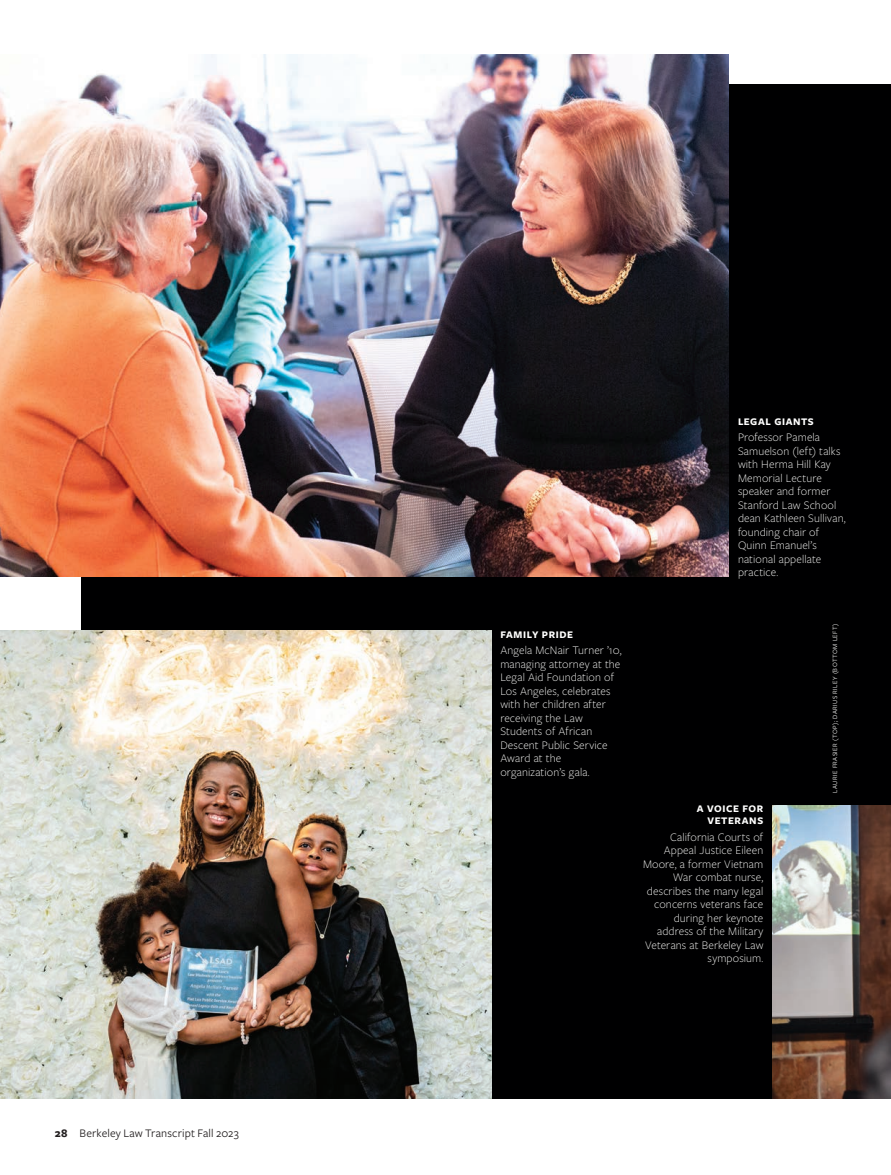
<style>
.page{position:relative;width:891px;height:1175px;background:#fff}
.page>*{position:absolute;margin:0;border:0;box-sizing:border-box;transform-origin:0 0}
.t1{font:300 12px/13.5px "Freight Sans Pro";letter-spacing:.01em;color:#fff}
.t2{font:12px "Freight Sans Pro";letter-spacing:.01em;color:#231f20}
.t3{font:700 10.5px/12px "Freight Sans Pro";letter-spacing:.055em;color:#fff;text-align:right}
.t4{font:6.75px "Freight Sans Pro";letter-spacing:.06em;color:#fff}
.s1{font-weight:700}
</style>
<div class="page">
<div style="left:81px;top:84px;width:810px;height:1014px;background:#000001"></div>
<img style="left:0;top:630px;width:491px;height:468px">
<img style="left:772px;top:805px;width:119px;height:293px">
<img style="left:0;top:54px;width:729px;height:522px">
<p class="t2" style="left:55px;top:1124px;width:186px"><span class="s1">28</span> Berkeley Law Transcript Fall 2023</p>
<p class="t3" style="left:500px;top:628px;width:74px">FAMILY PRIDE</p>
<p class="t1" style="left:500px;top:643px;width:123px">Angela McNair Turner ’10, managing attorney at the<br>Legal Aid Foundation of<br>Los Angeles, celebrates with her children after receiving the Law<br>Students of African<br>Descent Public Service<br>Award at the organization’s gala.</p>
<p class="t3" style="left:738px;top:415px;width:77px">LEGAL GIANTS</p>
<p class="t1" style="left:738px;top:430px;width:109px">Professor Pamela<br>Samuelson (left) talks with Herma Hill Kay<br>Memorial Lecture speaker and former<br>Stanford Law School dean Kathleen Sullivan, founding chair of<br>Quinn Emanuel’s national appellate practice.</p>
<p class="t3" style="left:697px;top:802px;width:68px">A VOICE FOR<br>VETERANS</p>
<p class="t1" style="left:643px;top:829px;width:122px;text-align:right">California Courts of<br>Appeal Justice Eileen<br>Moore, a former Vietnam<br>War combat nurse, describes the many legal concerns veterans face during her keynote address of the Military<br>Veterans at Berkeley Law symposium.</p>
<p class="t4" style="left:830px;top:792px;width:171px;rotate:-90deg">LAURIE FRASIER (TOP); DARIUS RILEY (BOTTOM LEFT)</p>
</div>
